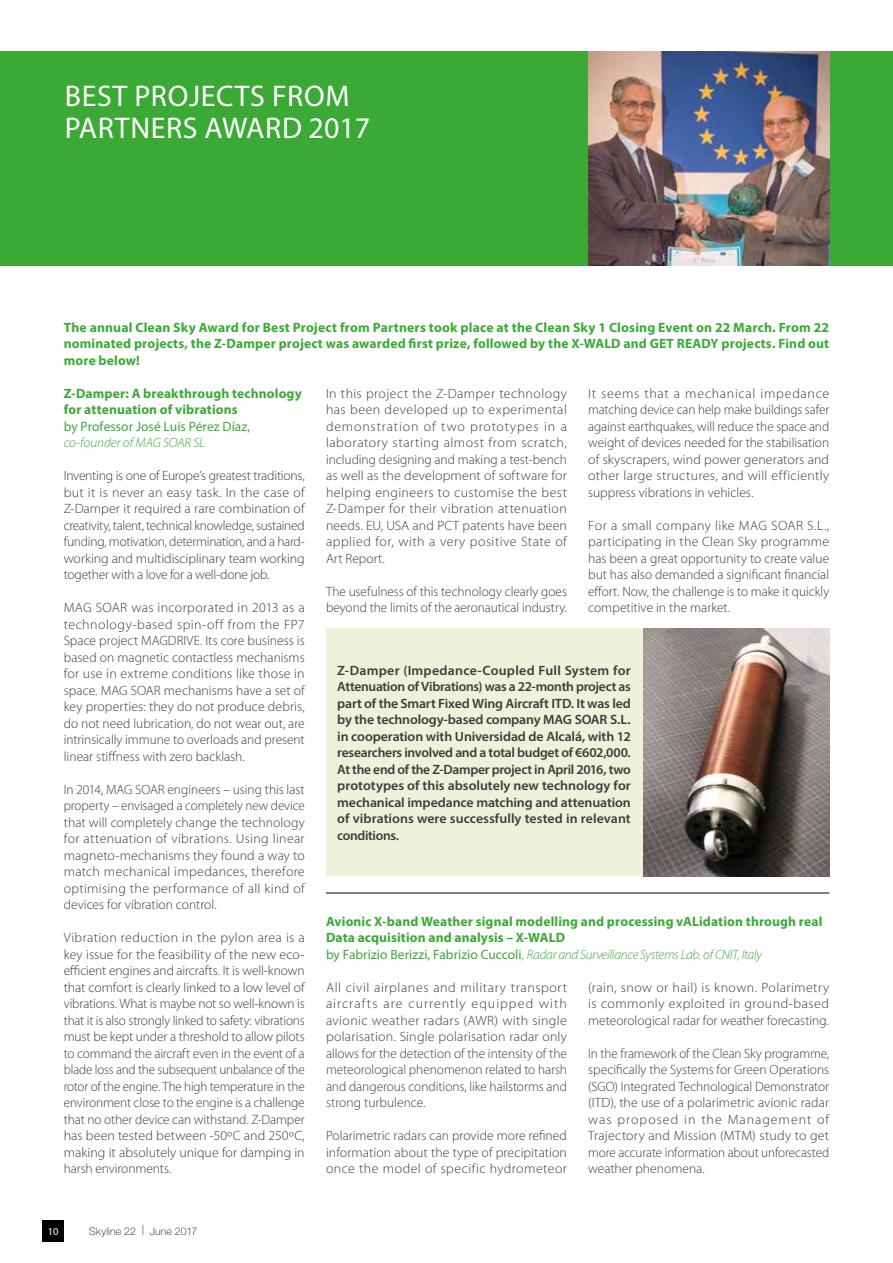
<style>
.page{position:relative;width:893px;height:1263px;background:#fff}
.page>*{position:absolute;margin:0;border:0;box-sizing:border-box;transform-origin:0 0}
.t1{font:30px/31.5px "Myriad Pro";letter-spacing:.02em;color:#fff}
.t2{font:300 13.5px/16.5px "Myriad Pro";color:#3c3c3b;text-align:justify}
.t3{font:700 13.5px/16.5px "Myriad Pro";letter-spacing:.01em;color:#3aaa35}
.t4{font:600 13.5px/16.5px "Myriad Pro";color:#3c3c3b;text-align:justify}
.t5{font:13.5px "Myriad Pro";color:#3aaa35}
.t6{font:italic 300 13.5px "Myriad Pro";letter-spacing:-.005em;color:#3aaa35}
.t7{font:100 10.5px "Helvetica Neue LT Std";letter-spacing:.02em;color:#000}
.t8{font:10.5px "Myriad Pro";color:#fff}
.s1{font-weight:400}
.s2{font-weight:300}
.s3{font-weight:300;font-style:italic}
</style>
<div class="page">
<div style="left:43px;top:1220px;width:21px;height:22px;background:#000"></div>
<div style="left:0;top:51px;width:893px;height:215px;background:#3aaa35"></div>
<div style="left:326px;top:629px;width:316px;height:247px;background:#ecf3da"></div>
<img style="left:588px;top:51px;width:241px;height:215px">
<img style="left:644px;top:629px;width:185px;height:247px">
<hr style="left:326px;top:893px;width:503px;height:1px;background:#000">
<h1 class="t1" style="left:65px;top:80px;width:307px">BEST PROJECTS FROM<br>PARTNERS AWARD 2017</h1>
<p class="t3" style="left:64px;top:318px;width:767px;text-align:justify">The annual Clean Sky Award for Best Project from Partners took place at the Clean Sky 1 Closing Event on 22 March. From 22 nominated projects, the Z-Damper project was awarded first prize, followed by the X-WALD and GET READY projects. Find out more below!</p>
<p class="t3" style="left:64px;top:384px;width:239px">Z-Damper: A breakthrough technology for attenuation of vibrations</p>
<p class="t5" style="left:64px;top:418px;width:188px">by Professor José Luis Pérez Díaz,</p>
<p class="t6" style="left:64px;top:435px;width:143px">co-founder of MAG SOAR SL</p>
<p class="t2" style="left:64px;top:468px;width:242px">Inventing is one of Europe’s greatest traditions, but it is never an easy task. In the case of Z-Damper it required a rare combination of creativity, talent, technical knowledge, sustained funding, motivation, determination, and a hard&shy;working and multidisciplinary team working together with a love for a well-done job.</p>
<p class="t2" style="left:64px;top:600px;width:242px">MAG SOAR was incorporated in 2013 as a technology-based spin-off from the FP7<br>Space project MAGDRIVE. Its core business is based on magnetic contactless mechanisms for use in extreme conditions like those in space. MAG SOAR mechanisms have a set of key properties: they do not produce debris, do not need lubrication, do not wear out, are intrinsically immune to overloads and present linear stiffness with zero backlash.</p>
<p class="t2" style="left:64px;top:781px;width:242px">In 2014, MAG SOAR engineers – using this last property – envisaged a completely new device that will completely change the technology for attenuation of vibrations. Using linear magneto-mechanisms they found a way to match mechanical impedances, therefore optimising the performance of all kind of devices for vibration control.</p>
<p class="t2" style="left:64px;top:930px;width:242px">Vibration reduction in the pylon area is a key issue for the feasibility of the new eco&shy;efficient engines and aircrafts. It is well-known that comfort is clearly linked to a low level of vibrations. What is maybe not so well-known is that it is also strongly linked to safety: vibrations must be kept under a threshold to allow pilots to command the aircraft even in the event of a blade loss and the subsequent unbalance of the rotor of the engine. The high temperature in the environment close to the engine is a challenge that no other device can withstand. Z-Damper has been tested between -50ºC and 250ºC, making it absolutely unique for damping in harsh environments.</p>
<p class="t7" style="left:89px;top:1225px;width:56px">Skyline 22 |</p>
<p class="t8" style="left:48px;top:1225px;width:12px">10</p>
<p class="t7" style="left:150px;top:1225px;width:49px">June 2017</p>
<p class="t2" style="left:326px;top:385px;width:242px">In this project the Z-Damper technology has been developed up to experimental demonstration of two prototypes in a laboratory starting almost from scratch, including designing and making a test-bench as well as the development of software for helping engineers to customise the best Z-Damper for their vibration attenuation needs. EU, USA and PCT patents have been applied for, with a very positive State of Art Report.</p>
<p class="t2" style="left:326px;top:583px;width:242px">The usefulness of this technology clearly goes beyond the limits of the aeronautical industry.</p>
<p class="t2" style="left:588px;top:385px;width:242px">It seems that a mechanical impedance matching device can help make buildings safer against earthquakes, will reduce the space and weight of devices needed for the stabilisation of skyscrapers, wind power generators and other large structures, and will efficiently suppress vibrations in vehicles.</p>
<p class="t2" style="left:588px;top:517px;width:242px">For a small company like MAG SOAR S.L., participating in the Clean Sky programme has been a great opportunity to create value but has also demanded a significant financial effort. Now, the challenge is to make it quickly competitive in the market.</p>
<p class="t4" style="left:337px;top:662px;width:295px">Z-Damper (Impedance-Coupled Full System for Attenuation of Vibrations) was a 22-month project as part of the Smart Fixed Wing Aircraft ITD. It was led by the technology-based company MAG SOAR S.L. in cooperation with Universidad de Alcalá, with 12 researchers involved and a total budget of €602,000.<br>At the end of the Z-Damper project in April 2016, two prototypes of this absolutely new technology for mechanical impedance matching and attenuation of vibrations were successfully tested in relevant conditions.</p>
<p class="t3" style="left:326px;top:912px;width:498px">Avionic X-band Weather signal modelling and processing vALidation through real<br>Data acquisition and analysis – X-WALD<br><span class="s1">by Fabrizio Berizzi, Fabrizio Cuccoli</span><span class="s2">,</span> <span class="s3">Radar and Surveillance Systems Lab. of CNIT, Italy</span></p>
<p class="t2" style="left:588px;top:979px;width:242px">(rain, snow or hail) is known. Polarimetry is commonly exploited in ground-based meteorological radar for weather forecasting.</p>
<p class="t2" style="left:588px;top:1045px;width:242px">In the framework of the Clean Sky programme, specifically the Systems for Green Operations (SGO) Integrated Technological Demonstrator (ITD), the use of a polarimetric avionic radar was proposed in the Management of Trajectory and Mission (MTM) study to get more accurate information about unforecasted weather phenomena.</p>
<p class="t2" style="left:326px;top:979px;width:242px">All civil airplanes and military transport aircrafts are currently equipped with avionic weather radars (AWR) with single polarisation. Single polarisation radar only allows for the detection of the intensity of the meteorological phenomenon related to harsh and dangerous conditions, like hailstorms and strong turbulence.</p>
<p class="t2" style="left:326px;top:1128px;width:242px">Polarimetric radars can provide more refined information about the type of precipitation once the model of specific hydrometeor</p>
</div>
